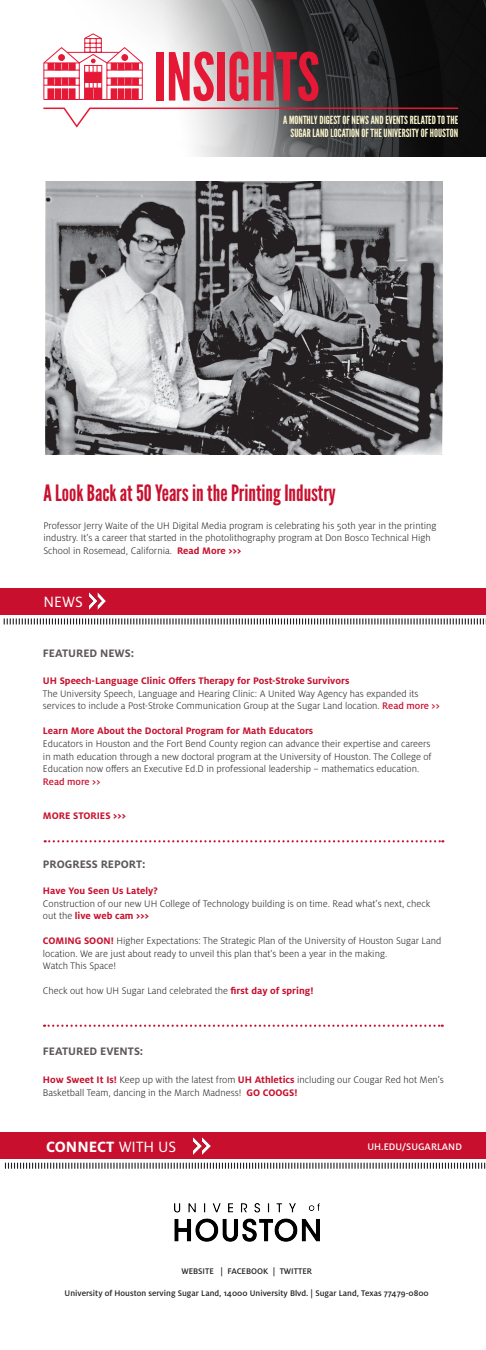
<style>
.page{position:relative;width:486px;height:1350px;background:#fff}
.page>*{position:absolute;margin:0;border:0;box-sizing:border-box;transform-origin:0 0}
.t1{font:66px "League Gothic";color:#e51836}
.t2{font:22.5px "League Gothic";color:#c8102e}
.t3{font:700 16.5px "Milo OT";color:#fff}
.t4{font:16.5px "Milo OT";color:#fff}
.t5{font:700 12px "Milo OT";color:#5e585a}
.t6{font:11.25px "League Gothic";color:#fbf5cc}
.t7{font:300 10.5px/12.6px "Milo OT";color:#231f20}
.t8{font:700 10.5px "Milo OT";color:#c8102e}
.t9{font:500 10.5px "Milo OT";color:#fff}
.t10{font:500 10.5px "Milo OT";color:#c8102e}
.t11{font:500 9px "Milo OT";color:#231f20}
.s1{font-weight:700;color:#c8102e}
.s2{font-weight:500;color:#c8102e}
.s3{font-weight:300;color:#231f20}
.s4{font-weight:400}
</style>
<div class="page">
<img style="left:46px;top:181px;width:397px;height:273px">
<div style="left:0;top:589px;width:486px;height:26px;background:#c8102e"></div>
<svg style="left:4px;top:618px;width:482px;height:6px"></svg>
<div style="left:0;top:1133px;width:486px;height:26px;background:#c8102e"></div>
<svg style="left:5px;top:1163px;width:481px;height:6px"></svg>
<img style="left:194px;top:1138px;width:16px;height:16px">
<img style="left:90px;top:593px;width:16px;height:16px">
<img style="left:124px;top:0;width:362px;height:156px">
<svg style="left:43px;top:33px;width:100px;height:67px"></svg>
<div style="left:132px;top:63px;width:7px;height:7px;border:1px solid #e51836"></div>
<svg style="left:43px;top:107px;width:417px;height:22px"></svg>
<svg style="left:44px;top:1025px;width:399px;height:2px"></svg>
<svg style="left:45px;top:840px;width:398px;height:2px"></svg>
<img style="left:174px;top:1204px;width:145px;height:38px">
<p class="t1" style="left:154px;top:38px;width:167px">INSIGHTS</p>
<p class="t6" style="left:283px;top:113px;width:176px">A MONTHLY DIGEST OF NEWS AND EVENTS RELATED TO THE</p>
<p class="t6" style="left:290px;top:126px;width:169px">SUGAR LAND LOCATION OF THE UNIVERSITY OF HOUSTON</p>
<p class="t2" style="left:43px;top:479px;width:294px">A Look Back at 50 Years in the Printing Industry</p>
<p class="t7" style="left:43px;top:519px;width:395px">Professor Jerry Waite of the UH Digital Media program is celebrating his 50th year in the printing industry. It’s a career that started in the photolithography program at Don Bosco Technical High<br>School in Rosemead, California. <span class="s1">Read More &gt;&gt;&gt;</span></p>
<p class="t4" style="left:44px;top:593px;width:41px">NEWS</p>
<p class="t5" style="left:43px;top:647px;width:93px">FEATURED NEWS:</p>
<p class="t8" style="left:43px;top:675px;width:308px">UH Speech-Language Clinic Offers Therapy for Post-Stroke Survivors</p>
<p class="t7" style="left:43px;top:687px;width:398px">The University Speech, Language and Hearing Clinic: A United Way Agency has expanded its services to include a Post-Stroke Communication Group at the Sugar Land location. <span class="s2">Read more &gt;&gt;</span></p>
<p class="t8" style="left:43px;top:725px;width:272px">Learn More About the Doctoral Program for Math Educators</p>
<p class="t7" style="left:43px;top:738px;width:390px;text-align:justify">Educators in Houston and the Fort Bend County region can advance their expertise and careers in math education through a new doctoral program at the University of Houston. The College of Education now offers an Executive Ed.D in professional leadership – mathematics education.</p>
<p class="t10" style="left:43px;top:776px;width:59px">Read more &gt;&gt;</p>
<p class="t8" style="left:43px;top:809px;width:85px">MORE STORIES &gt;&gt;&gt;</p>
<p class="t5" style="left:43px;top:858px;width:104px">PROGRESS REPORT:</p>
<p class="t7" style="left:43px;top:884px;width:389px;line-height:13px"><span class="s1">Have You Seen Us Lately?<br></span>Construction of our new UH College of Technology building is on time. Read what’s next, check</p>
<p class="t8" style="left:43px;top:910px;width:108px"><span class="s3">out the</span> live web cam &gt;&gt;&gt;</p>
<p class="t7" style="left:43px;top:935px;width:400px"><span class="s1">COMING SOON!</span> Higher Expectations: The Strategic Plan of the University of Houston Sugar Land location. We are just about ready to unveil this plan that’s been a year in the making.<br>Watch This Space!</p>
<p class="t7" style="left:43px;top:985px;width:272px">Check out how UH Sugar Land celebrated the <span class="s1">first day of spring!</span></p>
<p class="t5" style="left:43px;top:1044px;width:102px">FEATURED EVENTS:</p>
<p class="t7" style="left:43px;top:1074px;width:402px"><span class="s1">How Sweet It Is!</span> Keep up with the latest from <span class="s1">UH Athletics</span> including our Cougar Red hot Men’s<br>Basketball Team, dancing in the March Madness! <span class="s1">GO COOGS!</span></p>
<p class="t3" style="left:46px;top:1137px;width:132px">CONNECT <span class="s4">WITH US</span></p>
<p class="t9" style="left:367px;top:1141px;width:96px">UH.EDU/SUGARLAND</p>
<p class="t11" style="left:181px;top:1266px;width:132px">WEBSITE | FACEBOOK | TWITTER</p>
<p class="t11" style="left:65px;top:1288px;width:366px">University of Houston serving Sugar Land, 14000 University Blvd. | Sugar Land, Texas 77479-0800</p>
</div>
